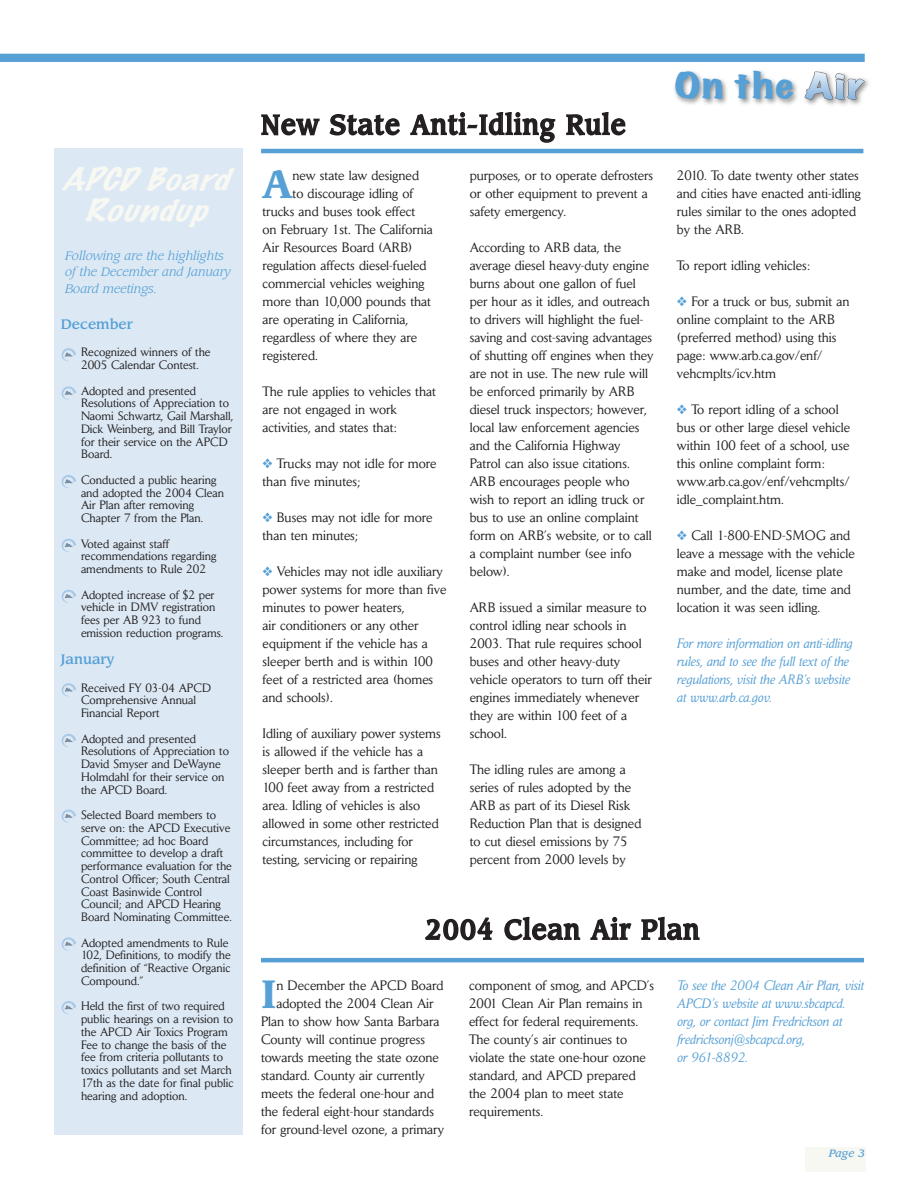
<style>
.page{position:relative;width:918px;height:1188px;background:#fff}
.page>*{position:absolute;margin:0;border:0;box-sizing:border-box;transform-origin:0 0}
.t1{font:700 38.85px "Leawood";color:#56a0d5}
.t2{font:expanded 32.1px "Marker Felt";letter-spacing:.04em;color:#56a0d5;scale:1.32 1}
.t3{font:italic 100 28.5px/31.5px "Marker Felt";color:#f8f8f3;text-align:center;scale:1.27 1}
.t4{font:500 27px "Leawood";letter-spacing:.04em;color:#231f20;scale:.9 1}
.t5{font:13.5px/18px "Daily News";color:#231f20}
.t6{font:italic 13.5px/18px "Daily News";color:#56a0d5}
.t7{font:500 13.5px "Leawood";color:#56a0d5}
.t8{font:12px/12.8px "Daily News";color:#231f20}
.t9{font:italic 12px/16.5px "Leawood";color:#56a0d5}
.t10{font:italic 500 10.5px "Leawood";color:#56a0d5}
.s1{color:#fff}
.s2{color:#56a0d5}
</style>
<div class="page">
<div style="left:54px;top:148px;width:189px;height:987px;background:#dce9f5"></div>
<div style="left:805px;top:1148px;width:61px;height:24px;background:#f8f8f3"></div>
<svg style="left:261px;top:114px;width:59px;height:22px"></svg>
<svg style="left:329px;top:114px;width:71px;height:22px"></svg>
<svg style="left:410px;top:112px;width:146px;height:31px"></svg>
<svg style="left:566px;top:112px;width:60px;height:24px"></svg>
<hr style="left:261px;top:149px;width:602px;height:4px;background:#56a0d5">
<div style="left:1px;top:54px;width:863px;height:7px;background:#56a0d5"></div>
<div style="left:0;top:54px;width:865px;height:8px;border:2px solid #56a0d5"></div>
<div style="left:671px;top:68px;width:201px;height:39px;background:#231f20;opacity:.5"></div>
<svg style="left:805px;top:71px;width:59px;height:29px"></svg>
<svg style="left:61px;top:386px;width:15px;height:14px"></svg>
<svg style="left:61px;top:538px;width:15px;height:14px"></svg>
<svg style="left:61px;top:348px;width:15px;height:14px"></svg>
<svg style="left:61px;top:475px;width:15px;height:13px"></svg>
<svg style="left:425px;top:917px;width:68px;height:24px"></svg>
<svg style="left:504px;top:916px;width:77px;height:25px"></svg>
<svg style="left:590px;top:916px;width:42px;height:24px"></svg>
<svg style="left:641px;top:916px;width:59px;height:25px"></svg>
<hr style="left:261px;top:958px;width:603px;height:4px;background:#56a0d5">
<svg style="left:61px;top:683px;width:15px;height:14px"></svg>
<svg style="left:61px;top:734px;width:15px;height:13px"></svg>
<svg style="left:61px;top:589px;width:15px;height:14px"></svg>
<svg style="left:61px;top:809px;width:15px;height:14px"></svg>
<svg style="left:61px;top:937px;width:15px;height:14px"></svg>
<svg style="left:61px;top:1001px;width:15px;height:13px"></svg>
<h3 class="t4" style="left:261px;top:108px;width:407px">New State Anti-Idling Rule</h3>
<h2 class="t2" style="left:674px;top:69px;width:145px">On the <span class="s1">Air</span></h2>
<h3 class="t3" style="left:61px;top:165px;width:143px">APCDBoard<br>Roundup</h3>
<h1 class="t1" style="left:262px;top:161px;width:32px">A</h1>
<p class="t5" style="left:293px;top:166px;width:128px">new state law designed</p>
<p class="t5" style="left:677px;top:166px;width:186px">2010. To date twenty other states and cities have enacted anti-idling rules similar to the ones adopted by the ARB.</p>
<p class="t5" style="left:677px;top:256px;width:135px">To report idling vehicles:</p>
<p class="t5" style="left:677px;top:292px;width:174px"><span class="s2">❖</span> For a truck or bus, submit an online complaint to the ARB (preferred method) using this page: www.arb.ca.gov/enf/ vehcmplts/icv.htm</p>
<p class="t5" style="left:677px;top:400px;width:175px"><span class="s2">❖</span> To report idling of a school bus or other large diesel vehicle within 100 feet of a school, use this online complaint form: www.arb.ca.gov/enf/vehcmplts/ idle_complaint.htm.</p>
<p class="t5" style="left:677px;top:526px;width:179px"><span class="s2">❖</span> Call 1-800-END-SMOG and leave a message with the vehicle make and model, license plate number, and the date, time and location it was seen idling.</p>
<p class="t6" style="left:677px;top:634px;width:177px">For more information on anti-idling rules, and to see the full text of the regulations, visit the ARB’s website at www.arb.ca.gov.</p>
<p class="t5" style="left:470px;top:166px;width:185px">purposes, or to operate defrosters or other equipment to prevent a safety emergency.</p>
<p class="t5" style="left:470px;top:238px;width:185px">According to ARB data, the average diesel heavy-duty engine burns about one gallon of fuel per hour as it idles, and outreach to drivers will highlight the fuel&shy;saving and cost-saving advantages of shutting off engines when they are not in use. The new rule will be enforced primarily by ARB diesel truck inspectors; however, local law enforcement agencies and the California Highway<br>Patrol can also issue citations.<br>ARB encourages people who wish to report an idling truck or bus to use an online complaint form on ARB’s website, or to call a complaint number (see info below).</p>
<p class="t5" style="left:470px;top:598px;width:183px">ARB issued a similar measure to control idling near schools in<br>2003. That rule requires school buses and other heavy-duty vehicle operators to turn off their engines immediately whenever they are within 100 feet of a school.</p>
<p class="t5" style="left:470px;top:760px;width:173px">The idling rules are among a series of rules adopted by the<br>ARB as part of its Diesel Risk<br>Reduction Plan that is designed to cut diesel emissions by 75 percent from 2000 levels by</p>
<p class="t5" style="left:293px;top:184px;width:122px">to discourage idling of</p>
<p class="t5" style="left:262px;top:202px;width:154px">trucks and buses took effect</p>
<p class="t5" style="left:262px;top:220px;width:172px">on February 1st. The California</p>
<p class="t5" style="left:262px;top:238px;width:151px">Air Resources Board (ARB)</p>
<p class="t5" style="left:262px;top:256px;width:166px">regulation affects diesel-fueled</p>
<p class="t5" style="left:262px;top:274px;width:163px">commercial vehicles weighing</p>
<p class="t5" style="left:262px;top:292px;width:170px">more than 10,000 pounds that</p>
<p class="t5" style="left:262px;top:310px;width:147px">are operating in California,</p>
<p class="t5" style="left:262px;top:328px;width:156px">regardless of where they are</p>
<p class="t5" style="left:262px;top:346px;width:57px">registered.</p>
<p class="t5" style="left:262px;top:382px;width:175px">The rule applies to vehicles that are not engaged in work activities, and states that:</p>
<p class="t5" style="left:262px;top:454px;width:176px"><span class="s2">❖</span> Trucks may not idle for more than five minutes;</p>
<p class="t5" style="left:262px;top:508px;width:171px"><span class="s2">❖</span> Buses may not idle for more than ten minutes;</p>
<p class="t5" style="left:262px;top:562px;width:185px"><span class="s2">❖</span> Vehicles may not idle auxiliary power systems for more than five minutes to power heaters,<br>air conditioners or any other equipment if the vehicle has a sleeper berth and is within 100 feet of a restricted area (homes and schools).</p>
<p class="t5" style="left:262px;top:724px;width:180px">Idling of auxiliary power systems is allowed if the vehicle has a sleeper berth and is farther than<br>100 feet away from a restricted area. Idling of vehicles is also allowed in some other restricted circumstances, including for testing, servicing or repairing</p>
<p class="t9" style="left:65px;top:247px;width:167px">Following are the highlights of the December and January<br>Board meetings.</p>
<p class="t7" style="left:61px;top:316px;width:73px">December</p>
<p class="t8" style="left:81px;top:346px;width:131px">Recognized winners of the<br>2005 Calendar Contest.</p>
<p class="t8" style="left:81px;top:384px;width:154px">Adopted and presented<br>Resolutions of Appreciation to<br>Naomi Schwartz, Gail Marshall,<br>Dick Weinberg, and Bill Traylor for their service on the APCD<br>Board.</p>
<p class="t8" style="left:81px;top:473px;width:144px">Conducted a public hearing and adopted the 2004 Clean<br>Air Plan after removing<br>Chapter 7 from the Plan.</p>
<p class="t8" style="left:81px;top:537px;width:137px">Voted against staff recommendations regarding amendments to Rule 202</p>
<p class="t8" style="left:81px;top:588px;width:144px">Adopted increase of $2 per vehicle in DMV registration fees per AB 923 to fund emission reduction programs.</p>
<p class="t7" style="left:61px;top:651px;width:55px">January</p>
<p class="t8" style="left:81px;top:681px;width:132px">Received FY 03-04 APCD<br>Comprehensive Annual<br>Financial Report</p>
<p class="t8" style="left:81px;top:732px;width:150px">Adopted and presented<br>Resolutions of Appreciation to<br>David Smyser and DeWayne<br>Holmdahl for their service on the APCD Board.</p>
<p class="t8" style="left:81px;top:808px;width:152px">Selected Board members to serve on: the APCD Executive<br>Committee; ad hoc Board committee to develop a draft performance evaluation for the<br>Control Officer; South Central<br>Coast Basinwide Control<br>Council; and APCD Hearing<br>Board Nominating Committee.</p>
<p class="t8" style="left:81px;top:936px;width:151px">Adopted amendments to Rule<br>102, Definitions, to modify the definition of “Reactive Organic<br>Compound.”</p>
<p class="t8" style="left:81px;top:1000px;width:154px">Held the first of two required public hearings on a revision to the APCD Air Toxics Program<br>Fee to change the basis of the fee from criteria pollutants to toxics pollutants and set March<br>17th as the date for final public hearing and adoption.</p>
<h3 class="t4" style="left:425px;top:913px;width:306px">2004 Clean Air Plan</h3>
<h1 class="t1" style="left:261px;top:971px;width:17px">I</h1>
<p class="t5" style="left:276px;top:976px;width:169px">n December the APCD Board</p>
<p class="t5" style="left:469px;top:976px;width:187px">component of smog, and APCD’s<br>2001 Clean Air Plan remains in effect for federal requirements.<br>The county’s air continues to violate the state one-hour ozone standard, and APCD prepared the 2004 plan to meet state requirements.</p>
<p class="t6" style="left:677px;top:976px;width:188px">To see the 2004 Clean Air Plan, visit<br>APCD’s website at www.sbcapcd. org, or contact Jim Fredrickson at fredricksonj@sbcapcd.org,<br>or 961-8892.</p>
<p class="t5" style="left:276px;top:994px;width:159px">adopted the 2004 Clean Air</p>
<p class="t5" style="left:261px;top:1012px;width:180px">Plan to show how Santa Barbara</p>
<p class="t5" style="left:261px;top:1030px;width:166px">County will continue progress</p>
<p class="t5" style="left:261px;top:1048px;width:179px">towards meeting the state ozone</p>
<p class="t5" style="left:261px;top:1066px;width:165px">standard. County air currently</p>
<p class="t5" style="left:261px;top:1084px;width:175px">meets the federal one-hour and</p>
<p class="t5" style="left:261px;top:1102px;width:175px">the federal eight-hour standards</p>
<p class="t5" style="left:261px;top:1120px;width:184px">for ground-level ozone, a primary</p>
<p class="t10" style="left:829px;top:1147px;width:37px">Page 3</p>
</div>
